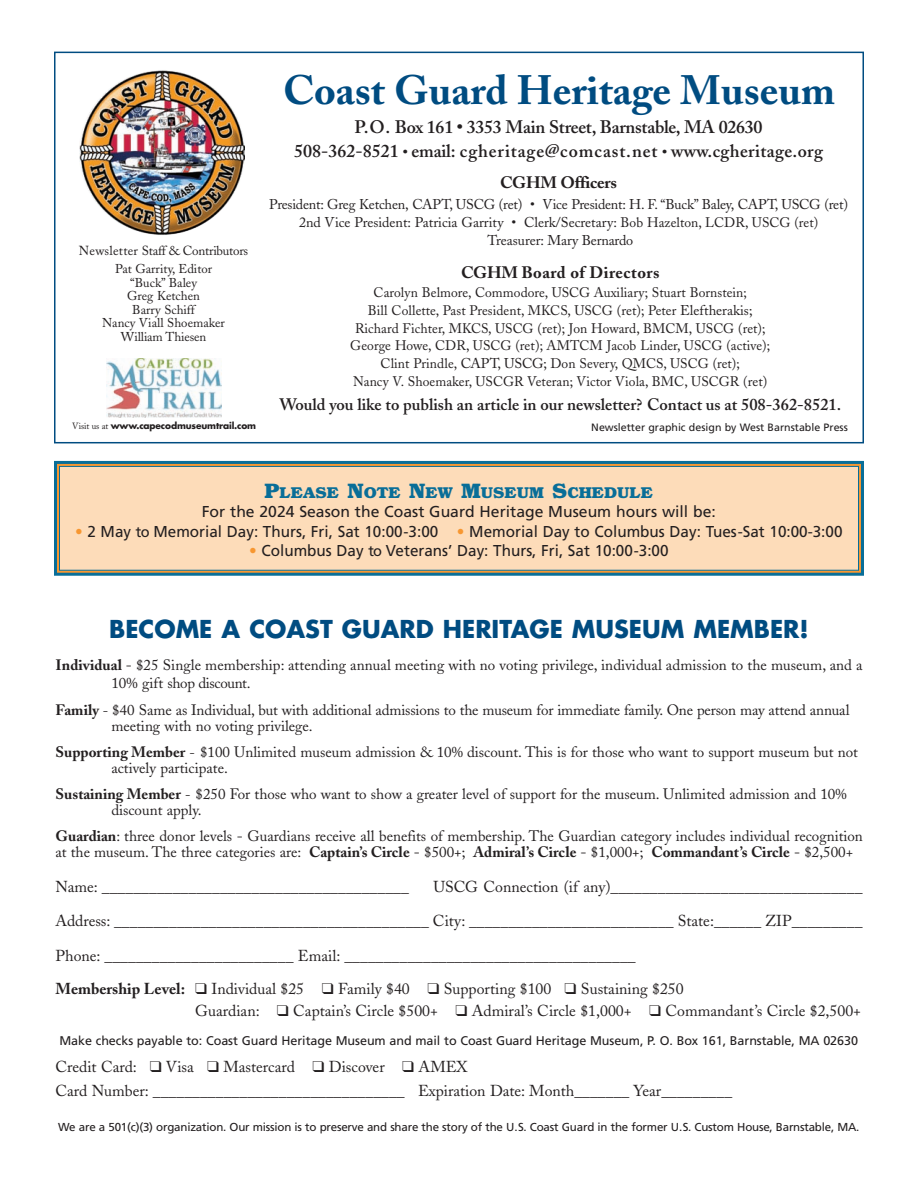
<style>
.page{position:relative;width:918px;height:1188px;background:#fff}
.page>*{position:absolute;margin:0;border:0;box-sizing:border-box;transform-origin:0 0}
.t1{font:700 40.8px "Adobe Caslon";color:#004c81}
.t2{font:700 24px "Futura";color:#004c81}
.t3{font:600 18px/24px "Adobe Caslon";color:#231f20;text-align:center}
.t4{font:600 16.5px "Adobe Caslon";color:#231f20}
.t5{font:700 16.5px "Adobe Caslon";letter-spacing:.03em;color:#231f20}
.t6{font:700 16.5px "Adobe Caslon";letter-spacing:-.01em;color:#231f20}
.t7{font:15.75px/34.5px "Adobe Caslon";color:#231f20}
.t8{font:15.75px "Frutiger";color:#231f20}
.t9{font:700 15.75px "Bookman";color:#096e98}
.t10{font:15px/16.5px "Adobe Caslon";color:#231f20}
.t11{font:14.1px/17.7px "Adobe Caslon";letter-spacing:-.015em;color:#231f20;text-align:center}
.t12{font:13.8px/17.7px "Adobe Caslon";letter-spacing:.005em;color:#231f20;text-align:center}
.t13{font:13.05px "Adobe Caslon";letter-spacing:-.02em;color:#231f20}
.t14{font:12.75px/13.5px "Adobe Caslon";color:#231f20;text-align:center}
.t15{font:12.6px "Frutiger";letter-spacing:-.005em;color:#231f20}
.t16{font:11.55px "Frutiger";letter-spacing:-.015em;color:#231f20}
.t17{font:10.65px "Frutiger";color:#231f20}
.t18{font:700 9px "Futura";letter-spacing:-.015em;color:#231f20}
.s1{font-family:"Adobe Caslon";font-weight:400}
.s2{font-size:15px}
.s3{font-size:13.8px}
.s4{font-size:14.1px}
.s5{font-size:21px}
.s6{color:#f79731}
.s7{font-weight:700}
.s8{font-size:13.5px}
</style>
<div class="page">
<div style="left:54px;top:52px;width:810px;height:391px;border:2px solid #004c81"></div>
<img style="left:79px;top:70px;width:166px;height:165px;border-radius:50%">
<img style="left:106px;top:358px;width:115px;height:59px">
<div style="left:60px;top:466px;width:798px;height:104px;background:#fddcb9"></div>
<div style="left:55px;top:462px;width:808px;height:112px;border:4px solid #f79731"></div>
<div style="left:54px;top:461px;width:810px;height:115px;border:3px solid #096e98"></div>
<div style="left:59px;top:466px;width:800px;height:105px;border:1px solid #096e98"></div>
<p class="t13" style="left:79px;top:246px;width:171px">Newsletter Staff &amp; Contributors</p>
<p class="t14" style="left:102px;top:264px;width:124px">Pat Garrity, Editor “Buck” Baley<br>Greg Ketchen<br>Barry Schiff<br>Nancy Viall Shoemaker<br>William Thiesen</p>
<p class="t18" style="left:72px;top:422px;width:185px"><span class="s1">Visit us at</span> www.capecodmuseumtrail.com</p>
<h1 class="t1" style="left:283px;top:74px;width:554px">Coast Guard Heritage Museum</h1>
<p class="t3" style="left:294px;top:117px;width:530px">P.O. Box 161 • 3353 Main Street, Barnstable, MA 02630<br>508-362-8521 <span class="s2">•</span> email: cgheritage@comcast.net <span class="s2">•</span> www.cgheritage.org</p>
<p class="t6" style="left:500px;top:176px;width:119px">CGHM Officers</p>
<p class="t11" style="left:269px;top:197px;width:580px">President: Greg Ketchen, CAPT, USCG (ret) • Vice President: H. F. “Buck” Baley, CAPT, USCG (ret)<br>2nd Vice President: Patricia Garrity • Clerk/Secretary: <span class="s3">Bob Hazelton, LCDR, USCG (ret)<br></span>Treasurer: Mary Bernardo</p>
<p class="t5" style="left:461px;top:266px;width:200px">CGHM Board of Directors</p>
<p class="t12" style="left:350px;top:285px;width:422px">Carolyn Belmore, Commodore, USCG Auxiliary; Stuart Bornstein;<br>Bill Collette, Past President, MKCS, USCG (ret); Peter <span class="s4">Eleftherakis; </span>Richard Fichter, MKCS, USCG (ret); Jon Howard, BMCM, USCG (ret); George Howe, CDR, USCG (ret); AMTCM Jacob Linder, USCG (active); Clint Prindle, <span class="s4">CAPT, USCG;</span> Don Severy, QMCS, USCG (ret);<br>Nancy V. Shoemaker, USCGR Veteran; Victor Viola, BMC, USCGR (ret)</p>
<p class="t4" style="left:279px;top:398px;width:563px">Would you like to publish an article in our newsletter? Contact us at 508-362-8521.</p>
<p class="t17" style="left:591px;top:423px;width:258px">Newsletter graphic design by West Barnstable Press</p>
<p class="t9" style="left:264px;top:486px;width:390px"><span class="s5">P</span>LEASE <span class="s5">N</span>OTE <span class="s5">N</span>EW <span class="s5">M</span>USEUM <span class="s5">S</span>CHEDULE</p>
<p class="t8" style="left:202px;top:505px;width:516px">For the 2024 Season the Coast Guard Heritage Museum hours will be:</p>
<p class="t8" style="left:75px;top:525px;width:769px"><span class="s6">•</span> 2 May <span class="s2">to</span> Memorial Day: Thurs, Fri, Sat 10:00-3:00 <span class="s6">•</span> Memorial Day to Columbus Day: Tues-Sat 10:00-3:00</p>
<p class="t8" style="left:249px;top:544px;width:421px"><span class="s6">•</span> Columbus Day <span class="s2">to</span> Veterans’ Day: Thurs, Fri, Sat 10:00-3:00</p>
<h2 class="t2" style="left:109px;top:618px;width:701px">BECOME A COAST GUARD HERITAGE MUSEUM MEMBER!</h2>
<p class="t10" style="left:111px;top:658px;width:753px;line-height:18px;text-indent:-56px"><span class="s7">Individual</span> - $25 Single membership: attending annual meeting with no voting privilege, individual admission to the museum, and a<br>10% gift shop discount.</p>
<p class="t10" style="left:111px;top:703px;width:740px;text-indent:-56px"><span class="s7">Family</span> <span class="s8">-</span> $40 Same as Individual, but with additional admissions to the museum for immediate family. One person may attend annual meeting with no voting privilege.</p>
<p class="t10" style="left:111px;top:745px;width:748px;text-indent:-56px"><span class="s7">Supporting Member</span> <span class="s8">-</span> $100 Unlimited museum admission &amp; 10% discount. This is for those who want to support museum but not actively participate.</p>
<p class="t10" style="left:111px;top:787px;width:737px;text-indent:-56px"><span class="s7">Sustaining Member</span> <span class="s8">-</span> $250 For those who want to show a greater level of support for the museum. Unlimited admission and 10% discount apply.</p>
<p class="t10" style="left:55px;top:829px;width:809px"><span class="s7">Guardian</span>: three donor levels - Guardians receive all benefits of membership. The Guardian category includes individual recognition at the museum. The three categories are: <span class="s7">Captain’s Circle</span> - $500+; <span class="s7">Admiral’s Circle</span> - $1,000+; <span class="s7">Commandant’s Circle</span> - $2,500+</p>
<p class="t7" style="left:56px;top:871px;width:355px">Name: _______________________________________</p>
<p class="t7" style="left:56px;top:871px;width:809px;text-align:justify;text-indent:378px">USCG Connection (if any)________________________________ Address: ________________________________________ City: __________________________ State:______ ZIP_________ Phone: ________________________ Email: _____________________________________</p>
<p class="t7" style="left:195px;top:979px;width:667px;line-height:22.5px;text-indent:-140px"><span class="s7">Membership Level:</span> ❑ Individual $25 ❑ Family $40 ❑ Supporting $100 ❑ Sustaining $250<br>Guardian: ❑ Captain’s Circle $500+ ❑ Admiral’s Circle $1,000+ ❑ Commandant’s Circle $2,500+</p>
<p class="t15" style="left:59px;top:1035px;width:800px">Make checks payable to: Coast Guard Heritage Museum and mail to Coast Guard Heritage Museum, P. O. Box 161, Barnstable, MA 02630</p>
<p class="t7" style="left:56px;top:1056px;width:678px;line-height:24px">Credit Card: ❑ Visa ❑ Mastercard ❑ Discover ❑ AMEX<br>Card Number: ________________________________ Expiration Date: Month_______ Year_________</p>
<p class="t16" style="left:58px;top:1122px;width:803px">We are a 501(c)(3) organization. Our mission is to preserve and share the story of the U.S. Coast Guard in the former U.S. Custom House, Barnstable, MA.</p>
</div>
